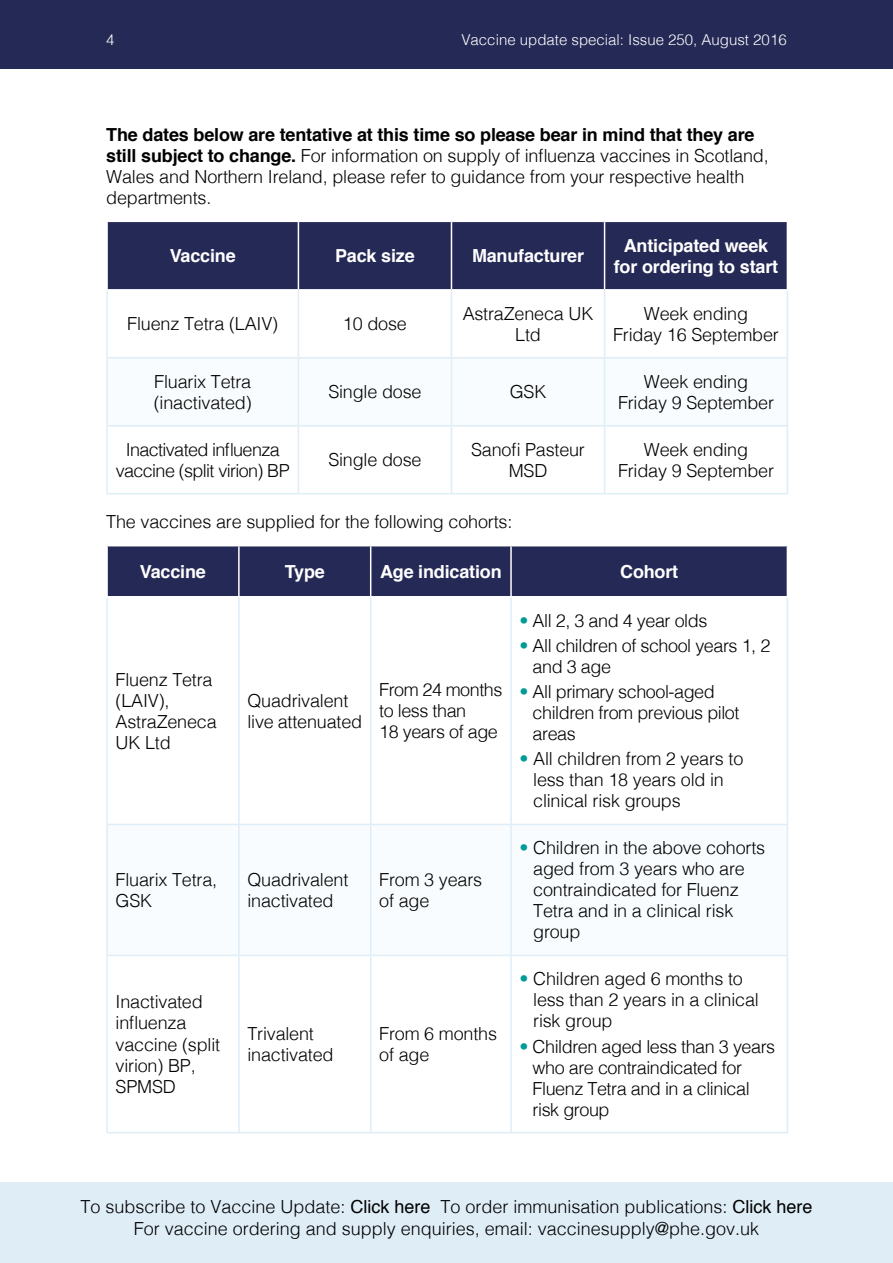
<style>
.page{position:relative;width:893px;height:1263px;background:#fff}
.page>*{position:absolute;margin:0;border:0;box-sizing:border-box;transform-origin:0 0}
.Body{font:300 18px/21px "Helvetica";letter-spacing:-.01em;color:#000}
.Body-2{font:700 18px/21px "Helvetica";letter-spacing:-.01em;color:#fff;text-align:center}
.Body-3{font:300 18px/21px "Helvetica";letter-spacing:-.035em;color:#000;text-align:center}
.t1{font:300 15px "Helvetica";color:#fff}
.s1{font-weight:700}
.s2{color:#009a98}
.s3{font-weight:400}
</style>
<div class="page">
<div style="left:0;top:0;width:893px;height:68px;background:#252956"></div>
<div style="left:0;top:1182px;width:893px;height:81px;background:#dfedf7"></div>
<div style="left:108px;top:222px;width:679px;height:67px;background:#252956"></div>
<svg style="left:297px;top:359px;width:490px;height:66px"></svg>
<hr style="left:106px;top:291px;width:2px;height:66px;background:#dfedf7">
<hr style="left:298px;top:291px;width:1px;height:66px;background:#dfedf7">
<hr style="left:451px;top:291px;width:1px;height:66px;background:#dfedf7">
<hr style="left:604px;top:291px;width:1px;height:66px;background:#dfedf7">
<hr style="left:787px;top:291px;width:1px;height:66px;background:#dfedf7">
<hr style="left:106px;top:357px;width:192px;height:2px;background:#dfedf7">
<hr style="left:106px;top:359px;width:2px;height:66px;background:#dfedf7">
<hr style="left:298px;top:357px;width:153px;height:2px;background:#dfedf7">
<hr style="left:298px;top:359px;width:1px;height:66px;background:#dfedf7">
<hr style="left:451px;top:357px;width:154px;height:2px;background:#dfedf7">
<hr style="left:451px;top:359px;width:1px;height:66px;background:#dfedf7">
<hr style="left:605px;top:357px;width:183px;height:2px;background:#dfedf7">
<hr style="left:604px;top:359px;width:1px;height:66px;background:#dfedf7">
<hr style="left:787px;top:359px;width:1px;height:66px;background:#dfedf7">
<hr style="left:106px;top:425px;width:192px;height:1px;background:#dfedf7">
<hr style="left:106px;top:426px;width:2px;height:67px;background:#dfedf7">
<hr style="left:298px;top:425px;width:153px;height:1px;background:#dfedf7">
<hr style="left:298px;top:426px;width:1px;height:67px;background:#dfedf7">
<hr style="left:451px;top:425px;width:154px;height:1px;background:#dfedf7">
<hr style="left:451px;top:426px;width:1px;height:67px;background:#dfedf7">
<hr style="left:605px;top:425px;width:183px;height:1px;background:#dfedf7">
<hr style="left:604px;top:426px;width:1px;height:67px;background:#dfedf7">
<hr style="left:787px;top:426px;width:1px;height:67px;background:#dfedf7">
<hr style="left:106px;top:493px;width:192px;height:1px;background:#dfedf7">
<hr style="left:298px;top:493px;width:153px;height:1px;background:#dfedf7">
<hr style="left:451px;top:493px;width:154px;height:1px;background:#dfedf7">
<hr style="left:605px;top:493px;width:183px;height:1px;background:#dfedf7">
<hr style="left:298px;top:222px;width:1px;height:67px;background:#fff">
<hr style="left:451px;top:222px;width:1px;height:67px;background:#fff">
<hr style="left:604px;top:222px;width:1px;height:67px;background:#fff">
<div style="left:108px;top:546px;width:679px;height:50px;background:#252956"></div>
<svg style="left:108px;top:825px;width:679px;height:130px"></svg>
<hr style="left:106px;top:597px;width:2px;height:227px;background:#dfedf7">
<hr style="left:238px;top:597px;width:2px;height:227px;background:#dfedf7">
<hr style="left:370px;top:597px;width:1px;height:227px;background:#dfedf7">
<hr style="left:510px;top:597px;width:2px;height:227px;background:#dfedf7">
<hr style="left:787px;top:597px;width:1px;height:227px;background:#dfedf7">
<hr style="left:106px;top:824px;width:133px;height:1px;background:#dfedf7">
<hr style="left:106px;top:825px;width:2px;height:130px;background:#dfedf7">
<hr style="left:239px;top:824px;width:132px;height:1px;background:#dfedf7">
<hr style="left:238px;top:825px;width:2px;height:130px;background:#dfedf7">
<hr style="left:371px;top:824px;width:140px;height:1px;background:#dfedf7">
<hr style="left:370px;top:825px;width:1px;height:130px;background:#dfedf7">
<hr style="left:511px;top:824px;width:277px;height:1px;background:#dfedf7">
<hr style="left:510px;top:825px;width:2px;height:130px;background:#dfedf7">
<hr style="left:787px;top:825px;width:1px;height:130px;background:#dfedf7">
<hr style="left:106px;top:955px;width:133px;height:1px;background:#dfedf7">
<hr style="left:106px;top:956px;width:2px;height:176px;background:#dfedf7">
<hr style="left:239px;top:955px;width:132px;height:1px;background:#dfedf7">
<hr style="left:238px;top:956px;width:2px;height:176px;background:#dfedf7">
<hr style="left:371px;top:955px;width:140px;height:1px;background:#dfedf7">
<hr style="left:370px;top:956px;width:1px;height:176px;background:#dfedf7">
<hr style="left:511px;top:955px;width:277px;height:1px;background:#dfedf7">
<hr style="left:510px;top:956px;width:2px;height:176px;background:#dfedf7">
<hr style="left:787px;top:956px;width:1px;height:176px;background:#dfedf7">
<hr style="left:106px;top:1132px;width:133px;height:1px;background:#dfedf7">
<hr style="left:239px;top:1132px;width:132px;height:1px;background:#dfedf7">
<hr style="left:371px;top:1132px;width:140px;height:1px;background:#dfedf7">
<hr style="left:511px;top:1132px;width:277px;height:1px;background:#dfedf7">
<hr style="left:238px;top:546px;width:2px;height:50px;background:#fff">
<hr style="left:370px;top:546px;width:1px;height:50px;background:#fff">
<hr style="left:510px;top:546px;width:2px;height:50px;background:#fff">
<p class="t1" style="left:106px;top:27px;width:10px">4</p>
<p class="t1" style="left:461px;top:27px;width:327px">Vaccine update special: Issue 250, August 2016</p>
<p class="Body" style="left:106px;top:123px;width:664px"><span class="s1">The dates below are tentative at this time so please bear in mind that they are still subject to change.</span> For information on supply of influenza vaccines in Scotland, Wales and Northern Ireland, please refer to guidance from your respective health departments.</p>
<p class="Body-2" style="left:170px;top:246px;width:67px">Vaccine</p>
<p class="Body-2" style="left:335px;top:246px;width:81px">Pack size</p>
<p class="Body-2" style="left:472px;top:246px;width:114px">Manufacturer</p>
<p class="Body-2" style="left:614px;top:235px;width:166px">Anticipated week for ordering to start</p>
<p class="Body" style="left:127px;top:312px;width:152px">Fluenz Tetra (LAIV)</p>
<p class="Body" style="left:343px;top:312px;width:65px">10 dose</p>
<p class="Body" style="left:463px;top:302px;width:132px;text-align:center">AstraZeneca UK<br>Ltd</p>
<p class="Body" style="left:613px;top:302px;width:167px;text-align:center">Week ending<br>Friday 16 September</p>
<p class="Body" style="left:154px;top:370px;width:99px">Fluarix Tetra (inactivated)</p>
<p class="Body" style="left:328px;top:380px;width:95px">Single dose</p>
<p class="Body" style="left:510px;top:380px;width:38px">GSK</p>
<p class="Body" style="left:618px;top:370px;width:157px;text-align:center">Week ending<br>Friday 9 September</p>
<p class="Body-3" style="left:116px;top:437px;width:175px">Inactivated influenza vaccine (split virion) BP</p>
<p class="Body" style="left:328px;top:448px;width:95px">Single dose</p>
<p class="Body" style="left:471px;top:437px;width:115px;text-align:center">Sanofi Pasteur<br>MSD</p>
<p class="Body" style="left:618px;top:437px;width:157px;text-align:center">Week ending<br>Friday 9 September</p>
<p class="Body" style="left:106px;top:510px;width:407px">The vaccines are supplied for the following cohorts:</p>
<p class="Body-2" style="left:140px;top:561px;width:67px">Vaccine</p>
<p class="Body-2" style="left:285px;top:561px;width:42px">Type</p>
<p class="Body-2" style="left:380px;top:561px;width:123px">Age indication</p>
<p class="Body-2" style="left:620px;top:561px;width:60px">Cohort</p>
<p class="Body" style="left:116px;top:667px;width:103px">Fluenz Tetra (LAIV),<br>AstraZeneca<br>UK Ltd</p>
<p class="Body" style="left:247px;top:688px;width:116px">Quadrivalent live attenuated</p>
<p class="Body" style="left:379px;top:678px;width:125px">From 24 months to less than<br>18 years of age</p>
<p class="Body" style="left:116px;top:868px;width:103px">Fluarix Tetra,<br>GSK</p>
<p class="Body" style="left:247px;top:868px;width:103px">Quadrivalent inactivated</p>
<p class="Body" style="left:379px;top:868px;width:105px">From 3 years of age</p>
<p class="Body" style="left:116px;top:990px;width:106px">Inactivated influenza vaccine (split virion) BP,<br>SPMSD</p>
<p class="Body" style="left:247px;top:1022px;width:88px">Trivalent inactivated</p>
<p class="Body" style="left:379px;top:1022px;width:119px">From 6 months of age</p>
<p class="Body" style="left:519px;top:608px;width:189px"><span class="s2">•</span> All 2, 3 and 4 year olds</p>
<p class="Body" style="left:533px;top:634px;width:239px;text-indent:-13px"><span class="s2">•</span> All children of school years 1, 2 and 3 age</p>
<p class="Body" style="left:533px;top:680px;width:208px;text-indent:-13px"><span class="s2">•</span> All primary school-aged children from previous pilot areas</p>
<p class="Body" style="left:533px;top:747px;width:212px;text-indent:-14px"><span class="s2">•</span> All children from 2 years to less than 18 years old in clinical risk groups</p>
<p class="Body" style="left:533px;top:836px;width:234px;text-indent:-14px"><span class="s2">•</span> Children in the above cohorts aged from 3 years who are contraindicated for Fluenz<br>Tetra and in a clinical risk group</p>
<p class="Body" style="left:533px;top:967px;width:227px;text-indent:-14px"><span class="s2">•</span> Children aged 6 months to less than 2 years in a clinical risk group</p>
<p class="Body" style="left:533px;top:1034px;width:244px;text-indent:-13px"><span class="s2">•</span> Children aged less than 3 years who are contraindicated for<br>Fluenz Tetra and in a clinical risk group</p>
<p class="Body" style="left:80px;top:1194px;width:734px;line-height:22.5px;text-align:center">To subscribe to Vaccine Update: <span class="s3">Click here</span> To order immunisation publications: <span class="s3">Click here<br></span>For vaccine ordering and supply enquiries, email: vaccinesupply@phe.gov.uk</p>
</div>
